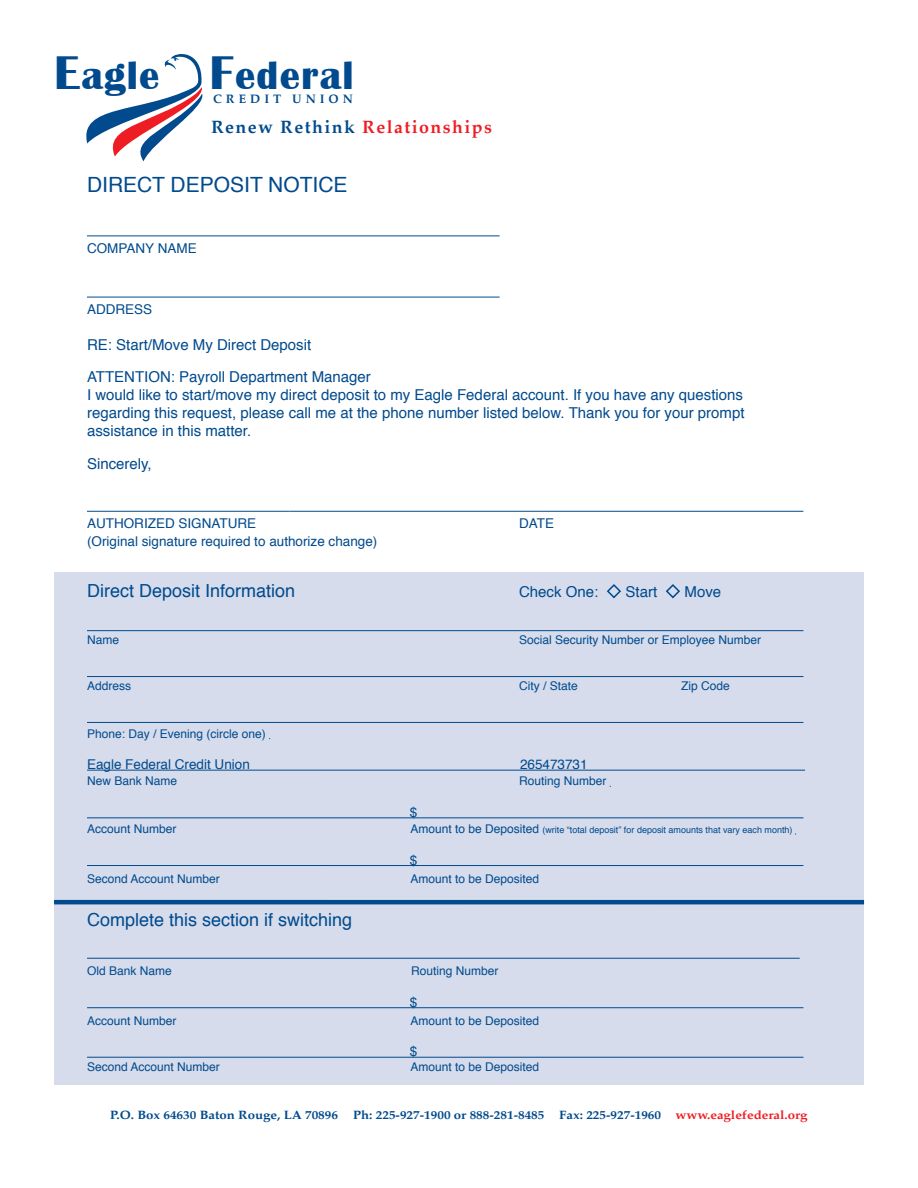
<style>
.page{position:relative;width:918px;height:1188px;background:#fff}
.page>*{position:absolute;margin:0;border:0;box-sizing:border-box;transform-origin:0 0}
.t1{font:700 40.5px "Britannic";letter-spacing:.03em;color:#004a8d}
.Pa0{font:21px "Helvetica";color:#004a8d}
.Pa0-2{font:18px "Helvetica";color:#004a8d}
.t2{font:700 17.85px "Palatino";letter-spacing:.08em;color:#ee1d23}
.Pa0-3{font:15px "Helvetica";color:#004a8d}
.Pa0-4{font:13.5px "Helvetica";color:#004a8d}
.t3{font:700 12.15px "Palatino";letter-spacing:.33em;color:#004a8d}
.Pa0-5{font:12px "Helvetica";color:#004a8d}
.t4{font:700 12px "Palatino";color:#004a8d;scale:1.1 1}
.t5{font:700 12px "Palatino";color:#ee1d23;scale:1.1 1}
.Pa0-6{font:9px "Helvetica";color:#004a8d}
.s1{font-size:48.6px}
.s2{color:#004a8d}
.s3{font-size:12px}
</style>
<div class="page">
<div style="left:54px;top:572px;width:810px;height:513px;background:#d6dcec"></div>
<svg style="left:86px;top:54px;width:117px;height:108px"></svg>
<hr style="left:87px;top:236px;width:413px;height:1px;background:#004a8d">
<hr style="left:87px;top:297px;width:413px;height:1px;background:#004a8d">
<hr style="left:87px;top:511px;width:203px;height:1px;background:#004a8d">
<hr style="left:290px;top:511px;width:513px;height:1px;background:#004a8d">
<svg style="left:606px;top:584px;width:15px;height:15px"></svg>
<svg style="left:665px;top:584px;width:15px;height:15px"></svg>
<hr style="left:87px;top:630px;width:716px;height:1px;background:#004a8d">
<hr style="left:87px;top:676px;width:716px;height:1px;background:#004a8d">
<hr style="left:87px;top:722px;width:716px;height:1px;background:#004a8d">
<hr style="left:87px;top:770px;width:718px;height:1px;background:#004a8d">
<hr style="left:87px;top:818px;width:716px;height:1px;background:#004a8d">
<hr style="left:87px;top:865px;width:716px;height:1px;background:#004a8d">
<hr style="left:87px;top:958px;width:713px;height:1px;background:#004a8d">
<hr style="left:87px;top:1007px;width:716px;height:1px;background:#004a8d">
<hr style="left:87px;top:1057px;width:716px;height:1px;background:#004a8d">
<hr style="left:54px;top:900px;width:810px;height:4px;background:#004a8d">
<p class="t1" style="left:54px;top:52px;width:301px"><span class="s1">E</span>agle <span class="s1">F</span>ederal</p>
<p class="t3" style="left:213px;top:92px;width:141px">CREDIT UNION</p>
<p class="t2" style="left:211px;top:116px;width:282px"><span class="s2">Renew Rethink</span> Relationships</p>
<p class="Pa0" style="left:87px;top:170px;width:262px">DIRECT DEPOSIT NOTICE</p>
<p class="Pa0-4" style="left:87px;top:239px;width:111px">COMPANY NAME</p>
<p class="Pa0-4" style="left:87px;top:300px;width:67px">ADDRESS</p>
<p class="Pa0-3" style="left:87px;top:335px;width:226px">RE: Start/Move My Direct Deposit</p>
<p class="Pa0-3" style="left:87px;top:367px;width:285px">ATTENTION: Payroll Department Manager</p>
<p class="Pa0-3" style="left:87px;top:385px;width:658px">I would like to start/move my direct deposit to my Eagle Federal account. If you have any questions</p>
<p class="Pa0-3" style="left:87px;top:403px;width:659px">regarding this request, please call me at the phone number listed below. Thank you for your prompt</p>
<p class="Pa0-3" style="left:87px;top:421px;width:166px">assistance in this matter.</p>
<p class="Pa0-3" style="left:87px;top:453px;width:66px">Sincerely,</p>
<p class="Pa0-4" style="left:87px;top:514px;width:171px">AUTHORIZED SIGNATURE</p>
<p class="Pa0-4" style="left:519px;top:514px;width:37px">DATE</p>
<p class="Pa0-4" style="left:87px;top:532px;width:292px">(Original signature required to authorize change)</p>
<p class="Pa0-2" style="left:87px;top:578px;width:210px">Direct Deposit Information</p>
<p class="Pa0-3" style="left:519px;top:581px;width:81px">Check One:</p>
<p class="Pa0-3" style="left:626px;top:581px;width:33px">Start</p>
<p class="Pa0-3" style="left:685px;top:581px;width:38px">Move</p>
<p class="Pa0-5" style="left:87px;top:632px;width:34px">Name</p>
<p class="Pa0-5" style="left:519px;top:632px;width:244px">Social Security Number or Employee Number</p>
<p class="Pa0-5" style="left:87px;top:678px;width:46px">Address</p>
<p class="Pa0-5" style="left:519px;top:678px;width:60px">City / State</p>
<p class="Pa0-5" style="left:681px;top:678px;width:50px">Zip Code</p>
<p class="Pa0-5" style="left:87px;top:725px;width:180px">Phone: Day / Evening (circle one)</p>
<p class="Pa0-4" style="left:87px;top:755px;width:164px">Eagle Federal Credit Union</p>
<p class="Pa0-4" style="left:520px;top:755px;width:69px">265473731</p>
<p class="Pa0-5" style="left:87px;top:773px;width:92px">New Bank Name</p>
<p class="Pa0-5" style="left:519px;top:773px;width:89px">Routing Number</p>
<p class="Pa0-4" style="left:410px;top:803px;width:9px">$</p>
<p class="Pa0-5" style="left:87px;top:821px;width:91px">Account Number</p>
<p class="Pa0-6" style="left:410px;top:824px;width:384px"><span class="s3">Amount to be Deposited</span> (write “total deposit” for deposit amounts that vary each month)</p>
<p class="Pa0-4" style="left:410px;top:851px;width:9px">$</p>
<p class="Pa0-5" style="left:87px;top:870px;width:134px">Second Account Number</p>
<p class="Pa0-5" style="left:410px;top:870px;width:130px">Amount to be Deposited</p>
<p class="Pa0-2" style="left:87px;top:907px;width:267px">Complete this section if switching</p>
<p class="Pa0-5" style="left:87px;top:963px;width:86px">Old Bank Name</p>
<p class="Pa0-5" style="left:411px;top:963px;width:89px">Routing Number</p>
<p class="Pa0-4" style="left:410px;top:993px;width:9px">$</p>
<p class="Pa0-5" style="left:87px;top:1012px;width:91px">Account Number</p>
<p class="Pa0-5" style="left:410px;top:1012px;width:130px">Amount to be Deposited</p>
<p class="Pa0-4" style="left:410px;top:1042px;width:9px">$</p>
<p class="Pa0-5" style="left:87px;top:1058px;width:134px">Second Account Number</p>
<p class="Pa0-5" style="left:410px;top:1058px;width:130px">Amount to be Deposited</p>
<p class="t4" style="left:110px;top:1107px;width:209px">P.O. Box 64630 Baton Rouge, LA 70896</p>
<p class="t4" style="left:353px;top:1107px;width:175px">Ph: 225-927-1900 or 888-281-8485</p>
<p class="t4" style="left:559px;top:1107px;width:94px">Fax: 225-927-1960</p>
<p class="t5" style="left:675px;top:1107px;width:122px">www.eaglefederal.org</p>
</div>
